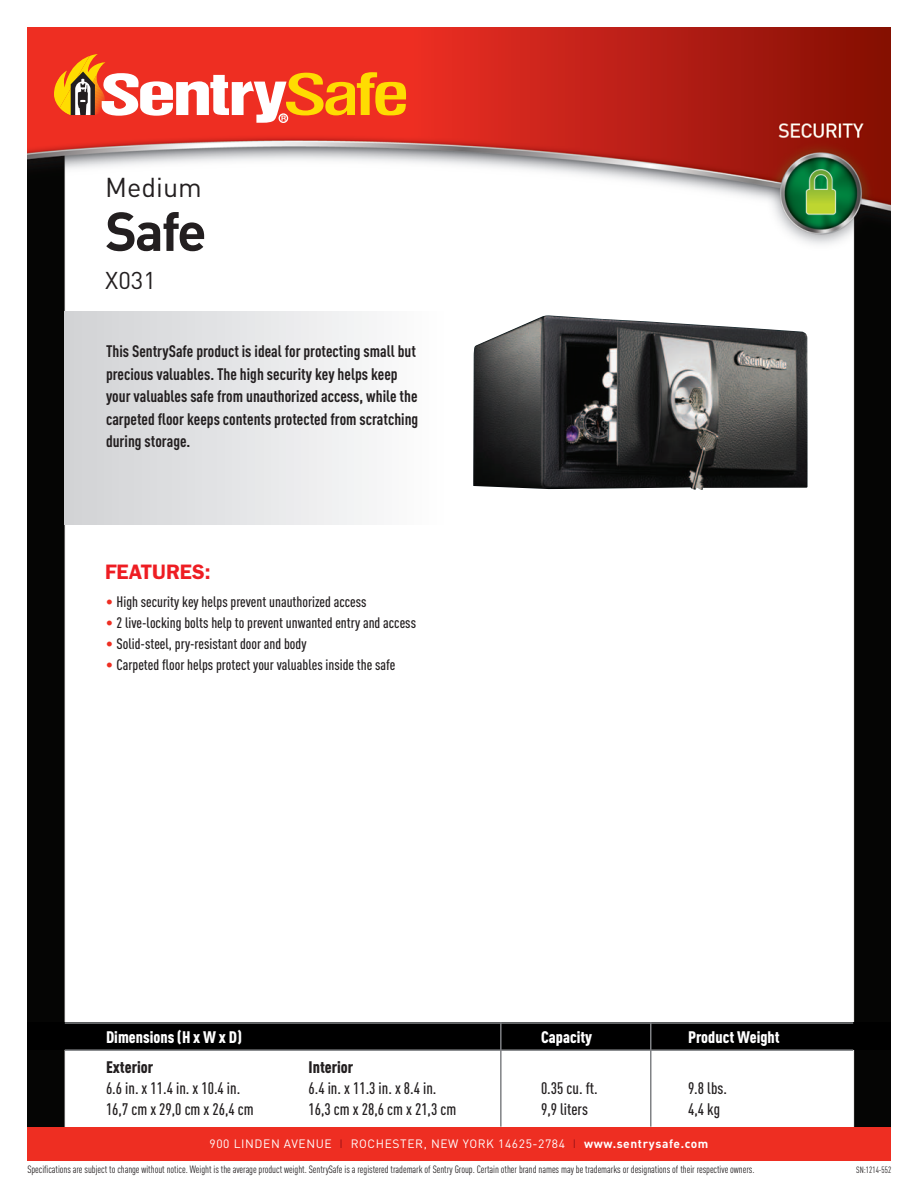
<style>
.page{position:relative;width:918px;height:1188px;background:#fff}
.page>*{position:absolute;margin:0;border:0;box-sizing:border-box;transform-origin:0 0}
.t1{font:700 54px "DIN";color:#231f20}
.t2{font:27px "DIN";color:#231f20}
.t3{font:24px "DIN";color:#231f20}
.t4{font:600 21px "Franklin Gothic";color:#ee1d23}
.t5{font:700 16.5px/22.5px "DIN Cond";color:#231f20}
.t6{font:500 16.5px "DIN Cond";color:#231f20}
.t7{font:900 16.5px "DIN Cond";color:#fff}
.t8{font:900 16.5px "DIN Cond";color:#231f20}
.t9{font:500 15px "DIN Cond";color:#231f20}
.t10{font:12px "DIN";letter-spacing:.05em;color:#fff}
.footer_text{font:10.5px "DIN Cond";letter-spacing:-.005em;color:#231f20}
.t11{font:9px "DIN Cond";color:#231f20}
.s1{font-weight:700;color:#ee2e22}
.s2{color:#9c1418}
.s3{font-weight:700}
</style>
<div class="page">
<img style="left:27px;top:27px;width:864px;height:1101px">
<div style="left:27px;top:1128px;width:864px;height:33px;background:#ee2e22"></div>
<svg style="left:54px;top:54px;width:352px;height:69px"></svg>
<div style="left:65px;top:311px;width:383px;height:214px;background:linear-gradient(to right,#d0d2d4,#fefefe)"></div>
<img style="left:473px;top:315px;width:335px;height:175px">
<div style="left:27px;top:1022px;width:864px;height:27px;background:#000"></div>
<hr style="left:65px;top:1049px;width:788px;height:2px;background:#808285">
<hr style="left:500px;top:1022px;width:2px;height:105px;background:#808285">
<hr style="left:650px;top:1022px;width:2px;height:105px;background:#808285">
<hr style="left:65px;top:1022px;width:788px;height:2px;background:#808285">
<p class="t2" style="left:105px;top:170px;width:98px">Medium</p>
<p class="t1" style="left:105px;top:196px;width:103px">Safe</p>
<p class="t3" style="left:105px;top:266px;width:52px">X031</p>
<p class="t5" style="left:106px;top:339px;width:314px">This SentrySafe product is ideal for protecting small but precious valuables. The high security key helps keep your valuables safe from unauthorized access, while the carpeted floor keeps contents protected from scratching during storage.</p>
<p class="t4" style="left:105px;top:559px;width:107px">FEATURES:</p>
<p class="t9" style="left:106px;top:593px;width:262px"><span class="s1">•</span> High security key helps prevent unauthorized access</p>
<p class="t9" style="left:106px;top:614px;width:312px"><span class="s1">•</span> 2 live-locking bolts help to prevent unwanted entry and access</p>
<p class="t9" style="left:106px;top:635px;width:202px"><span class="s1">•</span> Solid-steel, pry-resistant door and body</p>
<p class="t9" style="left:106px;top:656px;width:291px"><span class="s1">•</span> Carpeted floor helps protect your valuables inside the safe</p>
<p class="t7" style="left:106px;top:1027px;width:137px">Dimensions (H x W x D)</p>
<p class="t7" style="left:541px;top:1027px;width:53px">Capacity</p>
<p class="t7" style="left:688px;top:1027px;width:93px">Product Weight</p>
<p class="t8" style="left:106px;top:1057px;width:49px">Exterior</p>
<p class="t8" style="left:309px;top:1057px;width:46px">Interior</p>
<p class="t6" style="left:106px;top:1078px;width:136px">6.6 in. x 11.4 in. x 10.4 in.</p>
<p class="t6" style="left:309px;top:1078px;width:129px">6.4 in. x 11.3 in. x 8.4 in.</p>
<p class="t6" style="left:541px;top:1078px;width:58px">0.35 cu. ft.</p>
<p class="t6" style="left:688px;top:1078px;width:40px">9.8 lbs.</p>
<p class="t6" style="left:106px;top:1099px;width:149px">16,7 cm x 29,0 cm x 26,4 cm</p>
<p class="t6" style="left:309px;top:1099px;width:149px">16,3 cm x 28,6 cm x 21,3 cm</p>
<p class="t6" style="left:541px;top:1099px;width:48px">9,9 liters</p>
<p class="t6" style="left:688px;top:1099px;width:34px">4,4 kg</p>
<p class="t10" style="left:210px;top:1137px;width:500px">900 LINDEN AVENUE <span class="s2">I</span> ROCHESTER, NEW YORK 14625-2784 <span class="s2">I</span> <span class="s3">www.sentrysafe.com</span></p>
<p class="footer_text" style="left:27px;top:1163px;width:729px">Specifications are subject to change without notice. Weight is the average product weight. SentrySafe is a registered trademark of Sentry Group. Certain other brand names may be trademarks or designations of their respective owners.</p>
<p class="t11" style="left:856px;top:1165px;width:37px">SN:1214-552</p>
</div>
